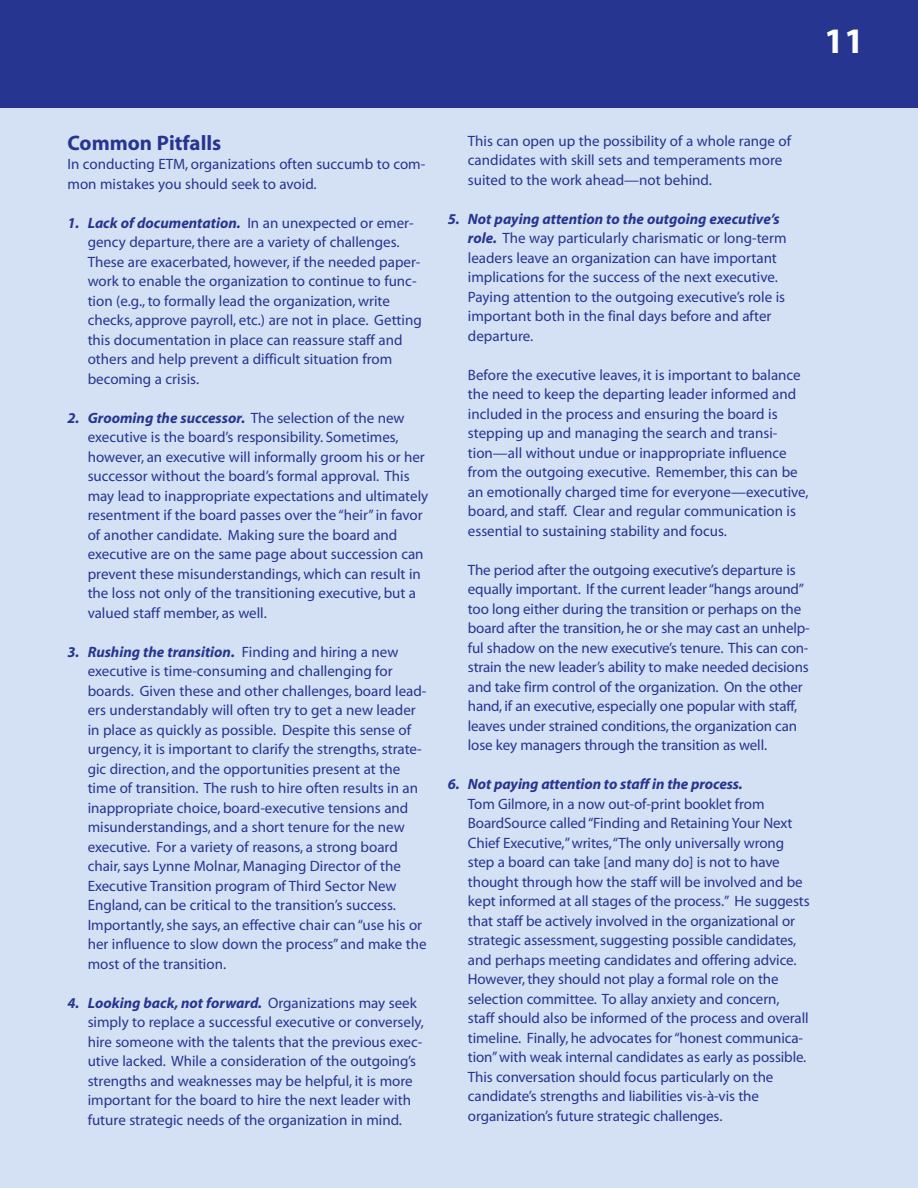
<style>
.page{position:relative;width:918px;height:1188px;background:#fff}
.page>*{position:absolute;margin:0;border:0;box-sizing:border-box;transform-origin:0 0}
.t1{font:700 36px "Myriad";color:#fff}
.t2{font:700 21px "Myriad";color:#263590}
.t3{font:15px/19.5px "Myriad";color:#263590}
.t4{font:italic 700 15px "Myriad";letter-spacing:-.01em;color:#263590}
.s1{font-weight:700;font-style:italic}
</style>
<div class="page">
<div style="left:0;top:74px;width:918px;height:1114px;background:#d4e0f3"></div>
<div style="left:0;top:0;width:918px;height:108px;background:#263590"></div>
<h1 class="t1" style="left:824px;top:27px;width:41px">11</h1>
<h2 class="t2" style="left:68px;top:135px;width:155px">Common Pitfalls</h2>
<p class="t3" style="left:68px;top:156px;width:359px">In conducting ETM, organizations often succumb to com&shy;mon mistakes you should seek to avoid.</p>
<p class="t3" style="left:88px;top:214px;width:336px;text-indent:-20px"><span class="s1">1. Lack of documentation.</span> In an unexpected or emer&shy;gency departure, there are a variety of challenges.<br>These are exacerbated, however, if the needed paper&shy;work to enable the organization to continue to func&shy;tion (e.g., to formally lead the organization, write checks, approve payroll, etc.) are not in place. Getting this documentation in place can reassure staff and others and help prevent a difficult situation from becoming a crisis.</p>
<p class="t3" style="left:88px;top:409px;width:342px;text-indent:-20px"><span class="s1">2. Grooming the successor.</span> The selection of the new executive is the board’s responsibility. Sometimes, however, an executive will informally groom his or her successor without the board’s formal approval. This may lead to inappropriate expectations and ultimately resentment if the board passes over the “heir” in favor of another candidate. Making sure the board and executive are on the same page about succession can prevent these misunderstandings, which can result in the loss not only of the transitioning executive, but a valued staff member, as well.</p>
<p class="t3" style="left:88px;top:643px;width:341px;text-indent:-20px"><span class="s1">3. Rushing the transition.</span> Finding and hiring a new executive is time-consuming and challenging for boards. Given these and other challenges, board lead&shy;ers understandably will often try to get a new leader in place as quickly as possible. Despite this sense of urgency, it is important to clarify the strengths, strate&shy;gic direction, and the opportunities present at the time of transition. The rush to hire often results in an inappropriate choice, board-executive tensions and misunderstandings, and a short tenure for the new executive. For a variety of reasons, a strong board chair, says Lynne Molnar, Managing Director of the Executive Transition program of Third Sector New England, can be critical to the transition’s success.<br>Importantly, she says, an effective chair can “use his or her influence to slow down the process” and make the most of the transition.</p>
<p class="t3" style="left:88px;top:994px;width:338px;text-indent:-20px"><span class="s1">4. Looking back, not forward.</span> Organizations may seek simply to replace a successful executive or conversely, hire someone with the talents that the previous exec&shy;utive lacked. While a consideration of the outgoing’s strengths and weaknesses may be helpful, it is more important for the board to hire the next leader with future strategic needs of the organization in mind.</p>
<p class="t3" style="left:468px;top:132px;width:325px">This can open up the possibility of a whole range of candidates with skill sets and temperaments more suited to the work ahead—not behind.</p>
<p class="t3" style="left:468px;top:210px;width:320px;text-indent:-20px"><span class="s1">5. Not paying attention to the outgoing executive’s role.</span> The way particularly charismatic or long-term leaders leave an organization can have important implications for the success of the next executive.<br>Paying attention to the outgoing executive’s role is important both in the final days before and after departure.</p>
<p class="t3" style="left:468px;top:366px;width:342px">Before the executive leaves, it is important to balance the need to keep the departing leader informed and included in the process and ensuring the board is stepping up and managing the search and transi&shy;tion—all without undue or inappropriate influence from the outgoing executive. Remember, this can be an emotionally charged time for everyone—executive, board, and staff. Clear and regular communication is essential to sustaining stability and focus.</p>
<p class="t3" style="left:468px;top:561px;width:343px">The period after the outgoing executive’s departure is equally important. If the current leader “hangs around” too long either during the transition or perhaps on the board after the transition, he or she may cast an unhelp&shy;ful shadow on the new executive’s tenure. This can con&shy;strain the new leader’s ability to make needed decisions and take firm control of the organization. On the other hand, if an executive, especially one popular with staff, leaves under strained conditions, the organization can lose key managers through the transition as well.</p>
<p class="t4" style="left:448px;top:778px;width:297px">6. Not paying attention to staff in the process.</p>
<p class="t3" style="left:468px;top:795px;width:343px">Tom Gilmore, in a now out-of-print booklet from BoardSource called “Finding and Retaining Your Next Chief Executive,” writes,“The only universally wrong step a board can take [and many do] is not to have thought through how the staff will be involved and be kept informed at all stages of the process.” He suggests that staff be actively involved in the organizational or strategic assessment, suggesting possible candidates, and perhaps meeting candidates and offering advice.<br>However, they should not play a formal role on the selection committee. To allay anxiety and concern, staff should also be informed of the process and overall timeline. Finally, he advocates for “honest communica&shy;tion” with weak internal candidates as early as possible.<br>This conversation should focus particularly on the candidate’s strengths and liabilities vis-à-vis the organization’s future strategic challenges.</p>
</div>
